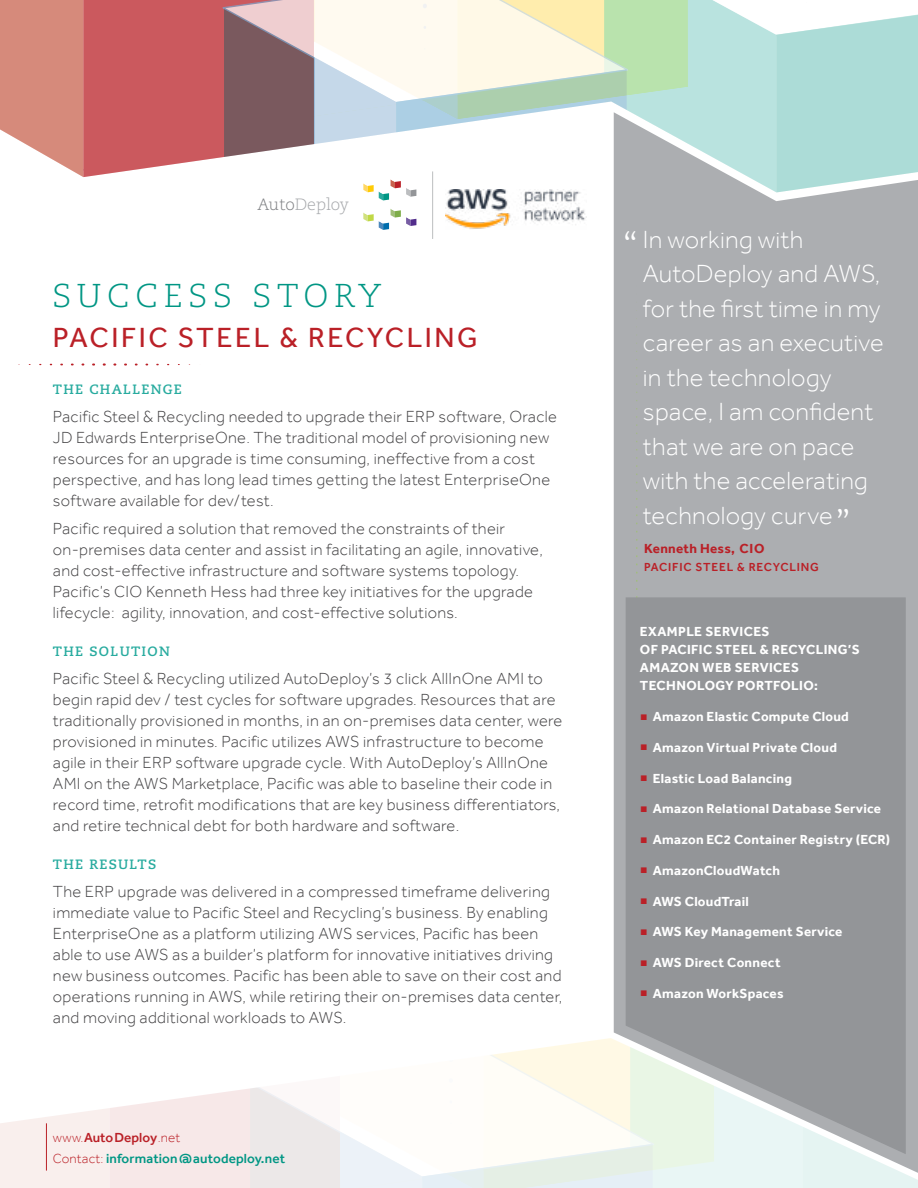
<style>
.page{position:relative;width:918px;height:1188px;background:#fff}
.page>*{position:absolute;margin:0;border:0;box-sizing:border-box;transform-origin:0 0}
.t1{font:300 33px "Caecilia LT Pro 45";letter-spacing:.17em;color:#009684}
.t2{font:28.5px "Effra";letter-spacing:.09em;color:#ba2027}
.t3{font:300 25.5px/34.5px "Effra";letter-spacing:.01em;color:#fff}
.t4{font:300 16.5px/21px "Effra";letter-spacing:.02em;color:#414042}
.t5{font:300 16.35px "Caecilia";letter-spacing:-.005em;color:#a7a9ac}
.t6{font:700 13.5px/18px "Effra";letter-spacing:.02em;color:#fff}
.t7{font:500 13.5px/21px "Effra";letter-spacing:.01em;color:#009684}
.t8{font:700 13.5px "Caecilia LT Pro 75";letter-spacing:.09em;color:#28ab9f}
.t9{font:700 13.5px "Effra";letter-spacing:.02em;color:#ba2027}
.t10{font:500 12px "Effra";letter-spacing:.07em;color:#ba2027}
.s1{color:#808285}
.s2{font-weight:300;color:#ba2027}
.s3{color:#ba2027}
.s4{font-family:"Caecilia LT Pro 45";font-size:37.5px}
</style>
<div class="page">
<div style="left:614px;top:200px;width:304px;height:838px;background:#acaeb1"></div>
<svg style="left:363px;top:209px;width:53px;height:21px"></svg>
<svg style="left:0;top:0;width:918px;height:200px"></svg>
<div style="left:620px;top:592px;width:291px;height:446px;background:#939598"></div>
<svg style="left:0;top:1038px;width:918px;height:150px"></svg>
<img style="left:446px;top:189px;width:141px;height:40px">
<hr style="left:432px;top:171px;width:1px;height:68px;background:#bcbec0">
<hr style="left:46px;top:1123px;width:1px;height:48px;background:#ba2027">
<p class="t5" style="left:257px;top:195px;width:93px"><span class="s1">Auto</span>Deploy</p>
<h1 class="t1" style="left:52px;top:274px;width:331px">SUCCESS STORY</h1>
<h2 class="t2" style="left:53px;top:320px;width:426px">PACIFIC STEEL &amp; RECYCLING</h2>
<p class="t8" style="left:53px;top:380px;width:130px">THE CHALLENGE</p>
<p class="t4" style="left:53px;top:406px;width:506px">Pacific Steel &amp; Recycling needed to upgrade their ERP software, Oracle JD Edwards EnterpriseOne. The traditional model of provisioning new resources for an upgrade is time consuming, ineffective from a cost perspective, and has long lead times getting the latest EnterpriseOne software available for dev/test.</p>
<p class="t4" style="left:53px;top:518px;width:492px">Pacific required a solution that removed the constraints of their on-premises data center and assist in facilitating an agile, innovative, and cost-effective infrastructure and software systems topology.<br>Pacific’s CIO Kenneth Hess had three key initiatives for the upgrade lifecycle: agility, innovation, and cost-effective solutions.</p>
<p class="t8" style="left:53px;top:642px;width:118px">THE SOLUTION</p>
<p class="t4" style="left:53px;top:668px;width:511px">Pacific Steel &amp; Recycling utilized AutoDeploy’s 3 click AllInOne AMI to begin rapid dev / test cycles for software upgrades. Resources that are traditionally provisioned in months, in an on-premises data center, were provisioned in minutes. Pacific utilizes AWS infrastructure to become agile in their ERP software upgrade cycle. With AutoDeploy’s AllInOne AMI on the AWS Marketplace, Pacific was able to baseline their code in record time, retrofit modifications that are key business differentiators, and retire technical debt for both hardware and software.</p>
<p class="t8" style="left:53px;top:855px;width:105px">THE RESULTS</p>
<p class="t4" style="left:53px;top:881px;width:511px">The ERP upgrade was delivered in a compressed timeframe delivering immediate value to Pacific Steel and Recycling’s business. By enabling EnterpriseOne as a platform utilizing AWS services, Pacific has been able to use AWS as a builder’s platform for innovative initiatives driving new business outcomes. Pacific has been able to save on their cost and operations running in AWS, while retiring their on-premises data center, and moving additional workloads to AWS.</p>
<p class="t7" style="left:53px;top:1127px;width:234px"><span class="s2">www.</span><span class="s3">AutoDeploy</span><span class="s2">.net<br>Contact:</span> information@autodeploy.net</p>
<h3 class="t3" style="left:643px;top:222px;width:242px;text-indent:-20px"><span class="s4">“</span> In working with<br>AutoDeploy and AWS, for the first time in my career as an executive in the technology space, I am confident that we are on pace with the accelerating technology curve<span class="s4">”</span></h3>
<p class="t9" style="left:644px;top:540px;width:122px">Kenneth Hess, CIO</p>
<p class="t10" style="left:644px;top:560px;width:176px">PACIFIC STEEL &amp; RECYCLING</p>
<p class="t6" style="left:640px;top:623px;width:221px">EXAMPLE SERVICES<br>OF PACIFIC STEEL &amp; RECYCLING’S<br>AMAZON WEB SERVICES<br>TECHNOLOGY PORTFOLIO:</p>
<p class="t6" style="left:640px;top:707px;width:210px"><span class="s3">■</span> Amazon Elastic Compute Cloud</p>
<p class="t6" style="left:640px;top:738px;width:199px"><span class="s3">■</span> Amazon Virtual Private Cloud</p>
<p class="t6" style="left:640px;top:769px;width:153px"><span class="s3">■</span> Elastic Load Balancing</p>
<p class="t6" style="left:640px;top:800px;width:243px"><span class="s3">■</span> Amazon Relational Database Service</p>
<p class="t6" style="left:640px;top:830px;width:252px"><span class="s3">■</span> Amazon EC2 Container Registry (ECR)</p>
<p class="t6" style="left:640px;top:861px;width:142px"><span class="s3">■</span> AmazonCloudWatch</p>
<p class="t6" style="left:640px;top:892px;width:110px"><span class="s3">■</span> AWS CloudTrail</p>
<p class="t6" style="left:640px;top:923px;width:204px"><span class="s3">■</span> AWS Key Management Service</p>
<p class="t6" style="left:640px;top:953px;width:142px"><span class="s3">■</span> AWS Direct Connect</p>
<p class="t6" style="left:640px;top:984px;width:145px"><span class="s3">■</span> Amazon WorkSpaces</p>
</div>
